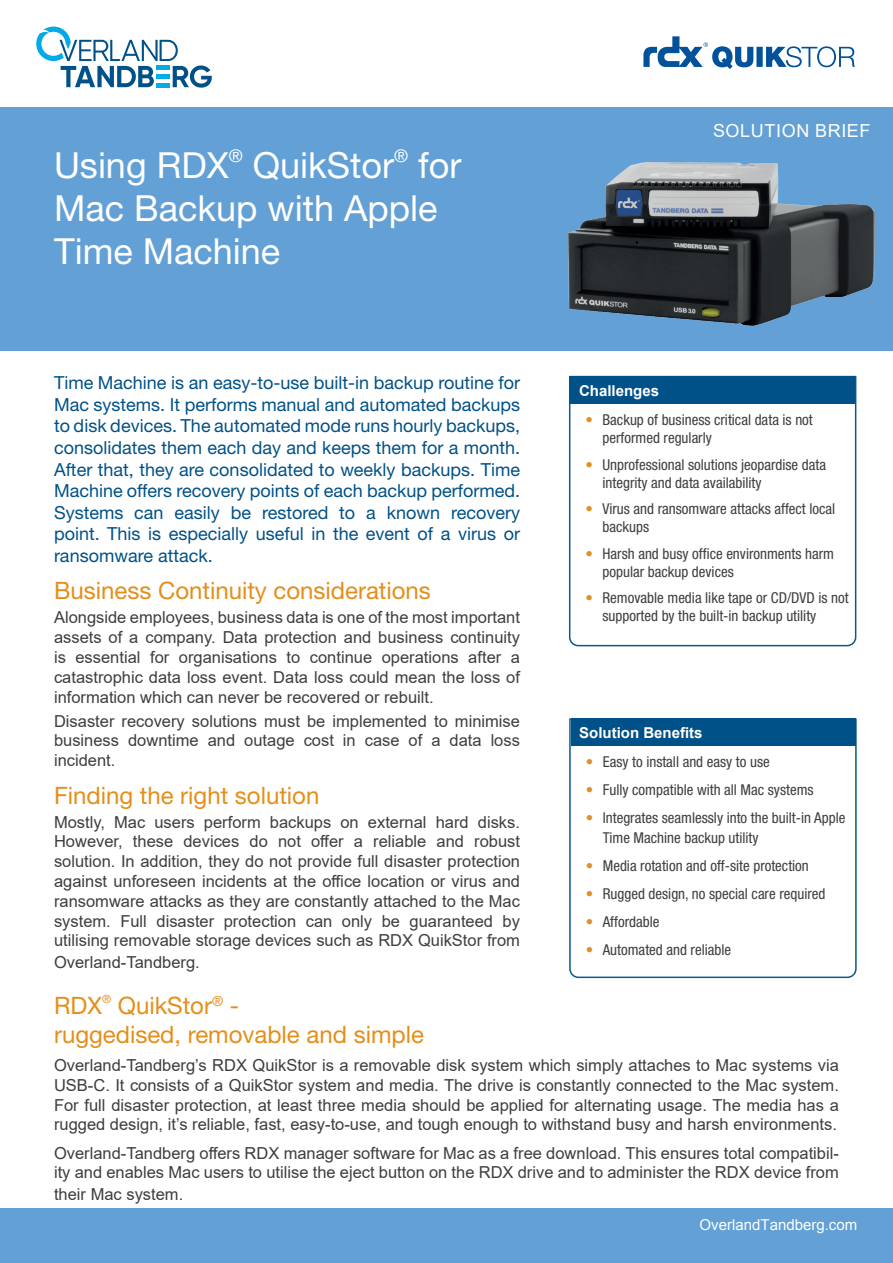
<style>
.page{position:relative;width:893px;height:1263px;background:#fff}
.page>*{position:absolute;margin:0;border:0;box-sizing:border-box;transform-origin:0 0}
.t1{font:36px/43.2px "Helvetica Neue LT Std";color:#fff}
.t2{font:24px/28.8px "Helvetica Neue LT Std";color:#e58e19}
.t3{font:18px/21.6px "Helvetica Neue LT Std";color:#005187;text-align:justify}
.t4{font:18px "Arial";letter-spacing:.035em;color:#fff}
.t5{font:16.5px/19.8px "Arial";color:#3e3e3f;text-align:justify}
.t6{font:condensed 15px/18px "Helvetica Neue LT Std";color:#3e3e3f}
.t7{font:700 15px "Arial";color:#fff}
.t8{font:15px "Arial";color:#fff}
.t9{font:11.4px "Helvetica Neue LT Std";color:#e58e19}
.s1{color:#e28f23}
</style>
<div class="page">
<div style="left:0;top:108px;width:893px;height:243px;background:#62a0d6"></div>
<div style="left:0;top:1208px;width:893px;height:55px;background:#62a0d6"></div>
<svg style="left:643px;top:36px;width:212px;height:33px"></svg>
<svg style="left:36px;top:27px;width:176px;height:61px"></svg>
<svg style="left:569px;top:375px;width:288px;height:272px"></svg>
<div style="left:571px;top:376px;width:284px;height:28px;background:#005187"></div>
<svg style="left:569px;top:718px;width:288px;height:261px"></svg>
<div style="left:571px;top:718px;width:284px;height:28px;background:#005187"></div>
<img style="left:569px;top:162px;width:305px;height:163px">
<h1 class="t1" style="left:54px;top:143px;width:409px">Using RDX<sup>®</sup> QuikStor<sup>®</sup> for<br>Mac Backup with Apple<br>Time Machine</h1>
<p class="t4" style="left:713px;top:118px;width:159px">SOLUTION BRIEF</p>
<p class="t3" style="left:54px;top:372px;width:468px">Time Machine is an easy-to-use built-in backup routine for Mac systems. It performs manual and automated backups to disk devices. The automated mode runs hourly backups, consolidates them each day and keeps them for a month.<br>After that, they are consolidated to weekly backups. Time Machine offers recovery points of each backup performed.<br>Systems can easily be restored to a known recovery point. This is especially useful in the event of a virus or ransomware attack.</p>
<h2 class="t2" style="left:54px;top:576px;width:378px">Business Continuity considerations</h2>
<p class="t5" style="left:54px;top:607px;width:468px">Alongside employees, business data is one of the most important assets of a company. Data protection and business continuity is essential for organisations to continue operations after a catastrophic data loss event. Data loss could mean the loss of information which can never be recovered or rebuilt.</p>
<p class="t5" style="left:54px;top:711px;width:467px">Disaster recovery solutions must be implemented to minimise business downtime and outage cost in case of a data loss incident.</p>
<h2 class="t2" style="left:54px;top:780px;width:267px">Finding the right solution</h2>
<p class="t5" style="left:54px;top:812px;width:468px">Mostly, Mac users perform backups on external hard disks.<br>However, these devices do not offer a reliable and robust solution. In addition, they do not provide full disaster protection against unforeseen incidents at the office location or virus and ransomware attacks as they are constantly attached to the Mac system. Full disaster protection can only be guaranteed by utilising removable storage devices such as RDX QuikStor from</p>
<p class="t5" style="left:54px;top:952px;width:147px">Overland-Tandberg.</p>
<h2 class="t2" style="left:54px;top:990px;width:49px">RDX</h2>
<p class="t9" style="left:102px;top:992px;width:11px">®</p>
<p class="t7" style="left:579px;top:380px;width:82px">Challenges</p>
<p class="t6" style="left:602px;top:411px;width:212px;text-indent:-17px"><span class="s1">•</span> Backup of business critical data is not performed regularly</p>
<p class="t6" style="left:602px;top:456px;width:225px;text-indent:-17px"><span class="s1">•</span> Unprofessional solutions jeopardise data integrity and data availability</p>
<p class="t6" style="left:602px;top:500px;width:234px;text-indent:-17px"><span class="s1">•</span> Virus and ransomware attacks affect local backups</p>
<p class="t6" style="left:602px;top:545px;width:233px;text-indent:-17px"><span class="s1">•</span> Harsh and busy office environments harm popular backup devices</p>
<p class="t6" style="left:602px;top:589px;width:248px;text-indent:-17px"><span class="s1">•</span> Removable media like tape or CD/DVD is not supported by the built-in backup utility</p>
<p class="t7" style="left:579px;top:722px;width:125px">Solution Benefits</p>
<p class="t6" style="left:586px;top:752px;width:186px"><span class="s1">•</span> Easy to install and easy to use</p>
<p class="t6" style="left:586px;top:780px;width:229px"><span class="s1">•</span> Fully compatible with all Mac systems</p>
<p class="t6" style="left:603px;top:808px;width:244px;line-height:19.5px;text-indent:-17px"><span class="s1">•</span> Integrates seamlessly into the built-in Apple<br>Time Machine backup utility</p>
<p class="t6" style="left:586px;top:856px;width:225px"><span class="s1">•</span> Media rotation and off-site protection</p>
<p class="t6" style="left:586px;top:884px;width:241px"><span class="s1">•</span> Rugged design, no special care required</p>
<p class="t6" style="left:586px;top:912px;width:75px"><span class="s1">•</span> Affordable</p>
<p class="t6" style="left:586px;top:940px;width:147px"><span class="s1">•</span> Automated and reliable</p>
<h2 class="t2" style="left:54px;top:990px;width:371px;text-indent:64px">QuikStor<sup>®</sup> -<br>ruggedised, removable and simple</h2>
<p class="t5" style="left:54px;top:1055px;width:786px">Overland-Tandberg’s RDX QuikStor is a removable disk system which simply attaches to Mac systems via USB-C. It consists of a QuikStor system and media. The drive is constantly connected to the Mac system.<br>For full disaster protection, at least three media should be applied for alternating usage. The media has a rugged design, it’s reliable, fast, easy-to-use, and tough enough to withstand busy and harsh environments.</p>
<p class="t5" style="left:54px;top:1143px;width:786px">Overland-Tandberg offers RDX manager software for Mac as a free download. This ensures total compatibil&shy;ity and enables Mac users to utilise the eject button on the RDX drive and to administer the RDX device from</p>
<p class="t5" style="left:54px;top:1184px;width:131px">their Mac system.</p>
<p class="t8" style="left:700px;top:1215px;width:159px">OverlandTandberg.com</p>
</div>
